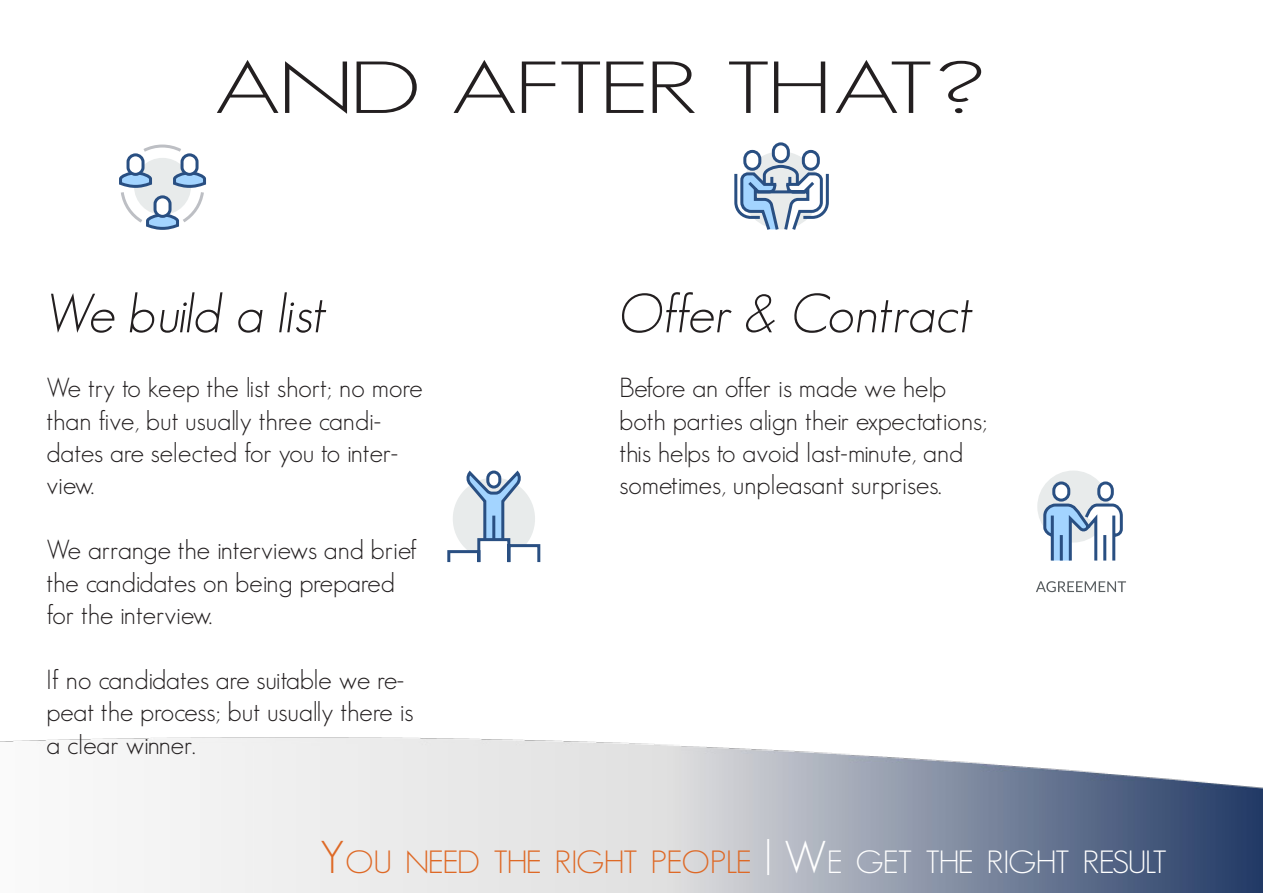
<style>
.page{position:relative;width:1263px;height:893px;background:#fff}
.page>*{position:absolute;margin:0;border:0;box-sizing:border-box;transform-origin:0 0}
.t1{font:300 72px "Geosans";letter-spacing:-.05em;color:#231f20;scale:1.5 1}
.t2{font:italic 300 54px "Geosans";color:#231f20}
.t3{font:italic 300 54px "Geosans";letter-spacing:-.035em;color:#231f20}
.t4{font:300 31.5px "Geosans";letter-spacing:-.05em;color:#de6926;scale:1.09 1}
.t5{font:300 27px/32.4px "Geosans";color:#231f20}
.s1{font-size:45px}
.s2{font-size:45px;color:#fff}
.s3{color:#fff}
</style>
<div class="page">
<img style="left:0;top:737px;width:1263px;height:156px">
<svg style="left:119px;top:144px;width:87px;height:86px"></svg>
<div style="left:128px;top:155px;width:15px;height:19px;background:#fff;border-radius:7px"></div>
<div style="left:127px;top:153px;width:18px;height:23px;border:3px solid #294f82;border-radius:7px"></div>
<svg style="left:447px;top:470px;width:94px;height:93px"></svg>
<div style="left:742px;top:151px;width:78px;height:78px;background:#e8ebeb;border-radius:50%"></div>
<div style="left:773px;top:144px;width:15px;height:18px;background:#fff;border-radius:8px"></div>
<div style="left:772px;top:142px;width:18px;height:21px;border:3px solid #294f82;border-radius:8px"></div>
<div style="left:745px;top:151px;width:15px;height:18px;background:#fff;border-radius:8px"></div>
<div style="left:743px;top:150px;width:18px;height:21px;border:3px solid #294f82;border-radius:8px"></div>
<div style="left:803px;top:151px;width:15px;height:18px;background:#fff;border-radius:8px"></div>
<div style="left:802px;top:150px;width:18px;height:21px;border:3px solid #294f82;border-radius:8px"></div>
<svg style="left:734px;top:163px;width:95px;height:67px"></svg>
<svg style="left:1036px;top:581px;width:90px;height:11px"></svg>
<div style="left:1037px;top:471px;width:72px;height:72px;background:#e8ebeb;border-radius:50%"></div>
<svg style="left:1042px;top:480px;width:81px;height:81px"></svg>
<p class="t1" style="left:213px;top:48px;width:516px">AND AFTER THAT?</p>
<p class="t3" style="left:46px;top:284px;width:282px">We build a list</p>
<p class="t5" style="left:46px;top:372px;width:378px">We try to keep the list short; no more than five, but usually three candi&shy;dates are selected for you to inter&shy;view.</p>
<p class="t5" style="left:46px;top:534px;width:372px">We arrange the interviews and brief the candidates on being prepared for the interview.</p>
<p class="t5" style="left:46px;top:663px;width:369px">If no candidates are suitable we re&shy;peat the process; but usually there is a clear winner.</p>
<p class="t2" style="left:619px;top:284px;width:355px">Offer &amp; Contract</p>
<p class="t5" style="left:619px;top:372px;width:370px">Before an offer is made we help both parties align their expectations; this helps to avoid last-minute, and sometimes, unpleasant surprises.</p>
<p class="t4" style="left:320px;top:844px;width:779px"><span class="s1">Y</span>OU NEED THE RIGHT PEOPLE <span class="s2">| W</span><span class="s3">E GET THE RIGHT RESULT</span></p>
</div>
